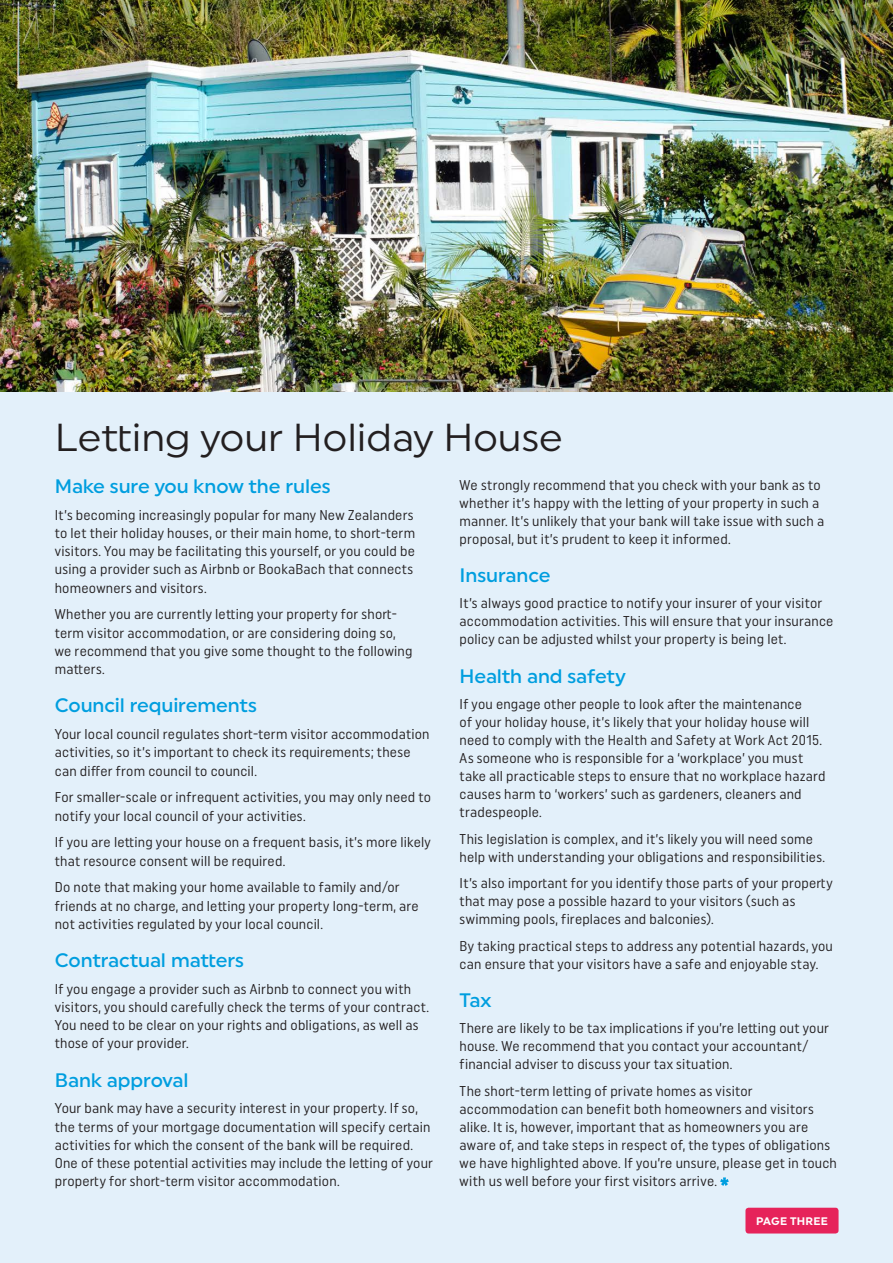
<style>
.page{position:relative;width:893px;height:1263px;background:#e3f0fa}
.page>*{position:absolute;margin:0;border:0;box-sizing:border-box;transform-origin:0 0}
.t1{font:39px "Uniform";color:#231f20}
.t2{font:500 19.5px "Uniform";letter-spacing:-.005em;color:#009edf}
.t3{font:14.25px/18px "Uniform Condensed";letter-spacing:.015em;color:#231f20}
.t4{font:700 10.95px "Uniform";letter-spacing:.02em;color:#fff}
</style>
<div class="page">
<div style="left:745px;top:1208px;width:93px;height:25px;background:#e6235a;border-radius:3px"></div>
<svg style="left:720px;top:1177px;width:9px;height:9px"></svg>
<img style="left:0;top:0;width:893px;height:391px">
<h1 class="t1" style="left:55px;top:413px;width:510px">Letting your Holiday House</h1>
<h2 class="t2" style="left:55px;top:474px;width:277px">Make sure you know the rules</h2>
<p class="t3" style="left:55px;top:505px;width:362px">It’s becoming increasingly popular for many New Zealanders to let their holiday houses, or their main home, to short-term visitors. You may be facilitating this yourself, or you could be using a provider such as Airbnb or BookaBach that connects homeowners and visitors.</p>
<p class="t3" style="left:55px;top:605px;width:359px">Whether you are currently letting your property for short&shy;term visitor accommodation, or are considering doing so, we recommend that you give some thought to the following matters.</p>
<h2 class="t2" style="left:55px;top:694px;width:204px">Council requirements</h2>
<p class="t3" style="left:55px;top:725px;width:376px">Your local council regulates short-term visitor accommodation activities, so it’s important to check its requirements; these can differ from council to council.</p>
<p class="t3" style="left:55px;top:788px;width:378px">For smaller-scale or infrequent activities, you may only need to notify your local council of your activities.</p>
<p class="t3" style="left:55px;top:833px;width:378px">If you are letting your house on a frequent basis, it’s more likely that resource consent will be required.</p>
<p class="t3" style="left:55px;top:878px;width:365px">Do note that making your home available to family and/or friends at no charge, and letting your property long-term, are not activities regulated by your local council.</p>
<h2 class="t2" style="left:55px;top:948px;width:191px">Contractual matters</h2>
<p class="t3" style="left:55px;top:979px;width:376px">If you engage a provider such as Airbnb to connect you with visitors, you should carefully check the terms of your contract.<br>You need to be clear on your rights and obligations, as well as those of your provider.</p>
<h2 class="t2" style="left:55px;top:1068px;width:135px">Bank approval</h2>
<p class="t3" style="left:55px;top:1099px;width:380px">Your bank may have a security interest in your property. If so, the terms of your mortgage documentation will specify certain activities for which the consent of the bank will be required.<br>One of these potential activities may include the letting of your property for short-term visitor accommodation.</p>
<p class="t3" style="left:460px;top:476px;width:366px">We strongly recommend that you check with your bank as to whether it’s happy with the letting of your property in such a manner. It’s unlikely that your bank will take issue with such a proposal, but it’s prudent to keep it informed.</p>
<h2 class="t2" style="left:460px;top:563px;width:92px">Insurance</h2>
<p class="t3" style="left:460px;top:594px;width:375px">It’s always good practice to notify your insurer of your visitor accommodation activities. This will ensure that your insurance policy can be adjusted whilst your property is being let.</p>
<h2 class="t2" style="left:460px;top:664px;width:168px">Health and safety</h2>
<p class="t3" style="left:460px;top:695px;width:368px">If you engage other people to look after the maintenance<br>of your holiday house, it’s likely that your holiday house will need to comply with the Health and Safety at Work Act 2015.<br>As someone who is responsible for a ‘workplace’ you must take all practicable steps to ensure that no workplace hazard causes harm to ‘workers’ such as gardeners, cleaners and tradespeople.</p>
<p class="t3" style="left:460px;top:829px;width:367px">This legislation is complex, and it’s likely you will need some help with understanding your obligations and responsibilities.</p>
<p class="t3" style="left:460px;top:874px;width:375px">It’s also important for you identify those parts of your property that may pose a possible hazard to your visitors (such as swimming pools, fireplaces and balconies).</p>
<p class="t3" style="left:460px;top:936px;width:375px">By taking practical steps to address any potential hazards, you can ensure that your visitors have a safe and enjoyable stay.</p>
<h2 class="t2" style="left:460px;top:988px;width:33px">Tax</h2>
<p class="t3" style="left:460px;top:1019px;width:371px">There are likely to be tax implications if you’re letting out your house. We recommend that you contact your accountant/ financial adviser to discuss your tax situation.</p>
<p class="t3" style="left:460px;top:1082px;width:379px">The short-term letting of private homes as visitor accommodation can benefit both homeowners and visitors alike. It is, however, important that as homeowners you are aware of, and take steps in respect of, the types of obligations we have highlighted above. If you’re unsure, please get in touch with us well before your first visitors arrive.</p>
<p class="t4" style="left:756px;top:1214px;width:74px">PAGE THREE</p>
</div>
